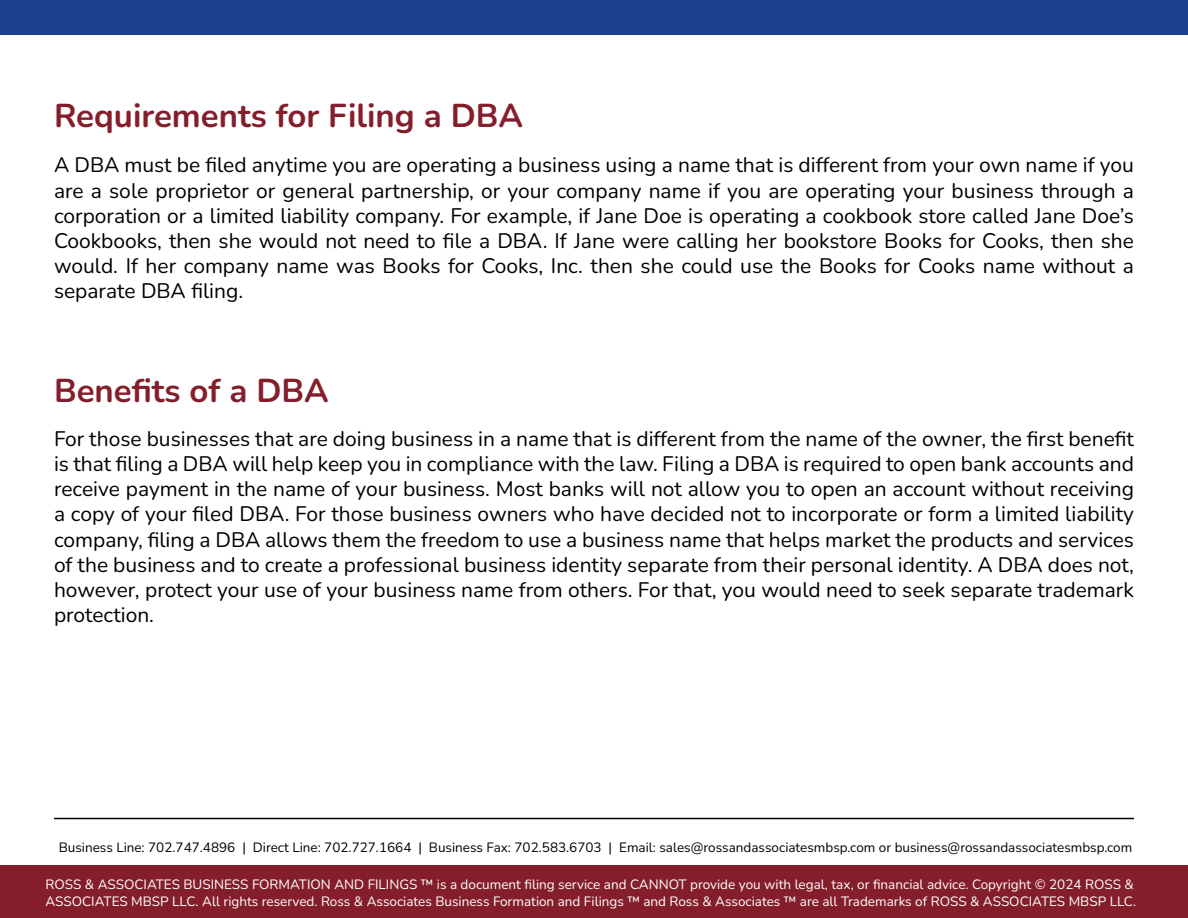
<style>
.page{position:relative;width:1188px;height:918px;background:#fff}
.page>*{position:absolute;margin:0;border:0;box-sizing:border-box;transform-origin:0 0}
.t1{font:700 33px "Nunito";color:#851e2b}
.t2{font:21px/25.2px "Nunito";color:#000;text-align:justify}
.t3{font:13.5px/16.2px "Nunito";color:#fff}
.t4{font:13.5px "Nunito";color:#000}
</style>
<div class="page">
<div style="left:0;top:865px;width:1188px;height:53px;background:#851e2b"></div>
<div style="left:0;top:0;width:1188px;height:35px;background:#1c3f8e"></div>
<hr style="left:54px;top:818px;width:1080px;height:1px;background:#000">
<h1 class="t1" style="left:54px;top:92px;width:470px">Requirements for Filing a DBA</h1>
<p class="t2" style="left:54px;top:152px;width:1082px">A DBA must be filed anytime you are operating a business using a name that is different from your own name if you are a sole proprietor or general partnership, or your company name if you are operating your business through a corporation or a limited liability company. For example, if Jane Doe is operating a cookbook store called Jane Doe’s Cookbooks, then she would not need to file a DBA. If Jane were calling her bookstore Books for Cooks, then she would. If her company name was Books for Cooks, Inc. then she could use the Books for Cooks name without a separate DBA filing.</p>
<h1 class="t1" style="left:54px;top:367px;width:276px">Benefits of a DBA</h1>
<p class="t2" style="left:54px;top:425px;width:1082px">For those businesses that are doing business in a name that is different from the name of the owner, the first benefit is that filing a DBA will help keep you in compliance with the law. Filing a DBA is required to open bank accounts and receive payment in the name of your business. Most banks will not allow you to open an account without receiving a copy of your filed DBA. For those business owners who have decided not to incorporate or form a limited liability company, filing a DBA allows them the freedom to use a business name that helps market the products and services of the business and to create a professional business identity separate from their personal identity. A DBA does not, however, protect your use of your business name from others. For that, you would need to seek separate trademark protection.</p>
<p class="t4" style="left:59px;top:838px;width:1075px">Business Line: 702.747.4896 | Direct Line: 702.727.1664 | Business Fax: 702.583.6703 | Email: sales@rossandassociatesmbsp.com or business@rossandassociatesmbsp.com</p>
<p class="t3" style="left:45px;top:876px;width:1092px">ROSS &amp; ASSOCIATES BUSINESS FORMATION AND FILINGS ™ is a document filing service and CANNOT provide you with legal, tax, or financial advice. Copyright © 2024 ROSS &amp;<br>ASSOCIATES MBSP LLC. All rights reserved. Ross &amp; Associates Business Formation and Filings ™ and Ross &amp; Associates ™ are all Trademarks of ROSS &amp; ASSOCIATES MBSP LLC.</p>
</div>
